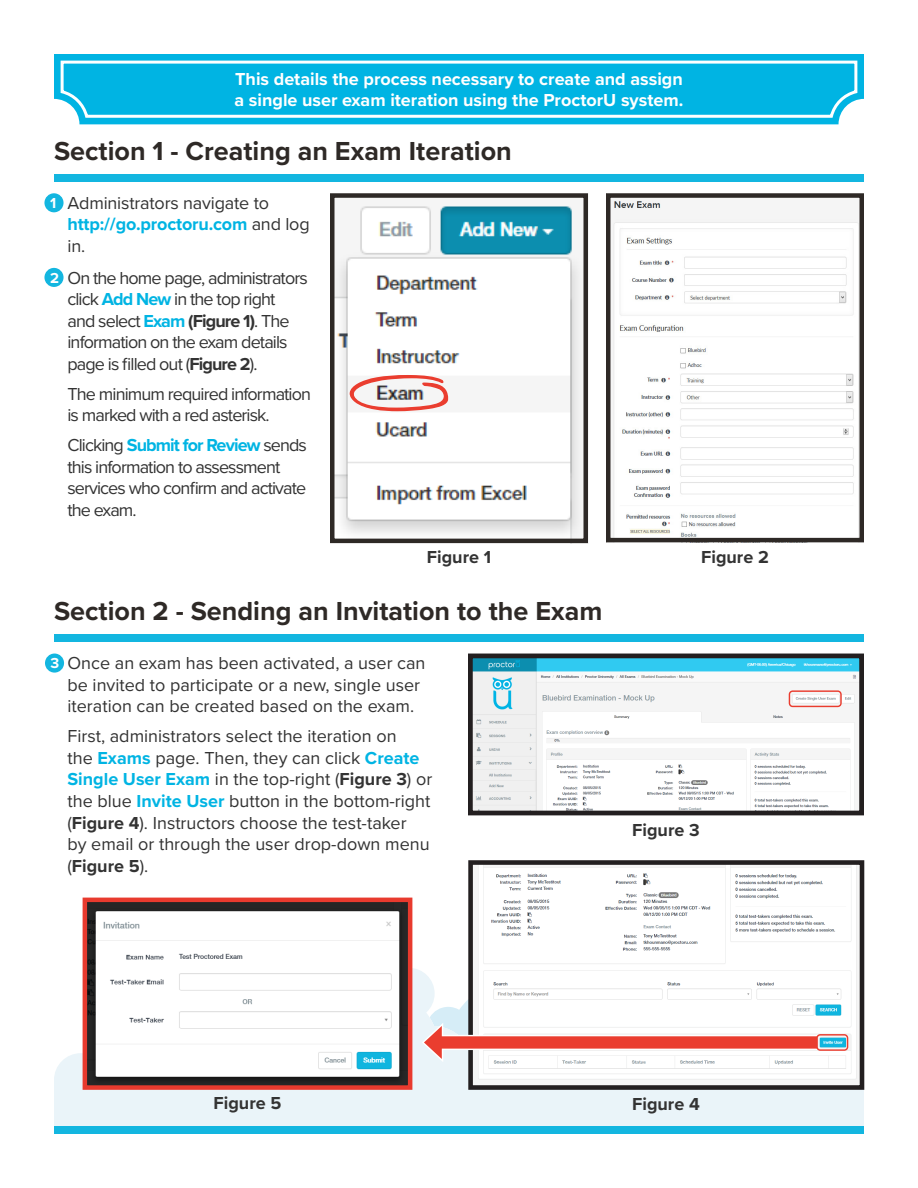
<style>
.page{position:relative;width:918px;height:1188px;background:#fff}
.page>*{position:absolute;margin:0;border:0;box-sizing:border-box;transform-origin:0 0}
.t1{font:700 27px "Proxima Nova";color:#2e2926}
.Space_after_paragrap{font:18px/21.6px "Proxima Nova";color:#333}
.Space_after_paragrap-2{font:18px/21.6px "Proxima Nova";letter-spacing:-.05em;color:#333}
.t2{font:700 18px "Proxima Nova";color:#fff}
.t3{font:700 18px "Proxima Nova";color:#333}
.t4{font:700 15px "Proxima Nova";color:#fff}
.s1{font-weight:700;color:#00b4e3}
.s2{font-weight:700}
</style>
<div class="page">
<img style="left:613px;top:200px;width:246px;height:337px">
<div style="left:606px;top:193px;width:258px;height:349px;border:4px solid #2e2926"></div>
<div style="left:54px;top:54px;width:810px;height:70px;background:#00b4e3"></div>
<svg style="left:59px;top:59px;width:800px;height:61px;background:#1dbce6"></svg>
<svg style="left:54px;top:967px;width:810px;height:159px;background:#ecf4f8"></svg>
<div style="left:54px;top:1126px;width:810px;height:8px;background:#13b6e0"></div>
<div style="left:44px;top:193px;width:20px;height:19px;background:#13b6e0;border-radius:50%"></div>
<div style="left:44px;top:268px;width:20px;height:19px;background:#13b6e0;border-radius:50%"></div>
<img style="left:335px;top:206px;width:248px;height:332px">
<div style="left:330px;top:193px;width:258px;height:350px;border:4px solid #2e2926"></div>
<svg style="left:348px;top:374px;width:101px;height:149px"></svg>
<div style="left:45px;top:654px;width:19px;height:19px;background:#13b6e0;border-radius:50%"></div>
<img style="left:88px;top:903px;width:319px;height:182px">
<div style="left:83px;top:898px;width:329px;height:192px;border:4px solid #e83a2e"></div>
<svg style="left:468px;top:653px;width:396px;height:163px"></svg>
<svg style="left:789px;top:690px;width:53px;height:17px"></svg>
<div style="left:54px;top:174px;width:810px;height:7px;background:#13b6e0"></div>
<div style="left:54px;top:634px;width:810px;height:8px;background:#13b6e0"></div>
<svg style="left:466px;top:860px;width:399px;height:232px"></svg>
<svg style="left:422px;top:1023px;width:426px;height:39px"></svg>
<p class="t2" style="left:235px;top:65px;width:449px">This details the process necessary to create and assign</p>
<p class="t2" style="left:235px;top:87px;width:450px">a single user exam iteration using the ProctorU system.</p>
<p class="t1" style="left:54px;top:130px;width:459px">Section 1 - Creating an Exam Iteration</p>
<p class="t4" style="left:50px;top:192px;width:8px">1</p>
<p class="Space_after_paragrap" style="left:68px;top:191px;width:244px">Administrators navigate to <span class="s1">http://go.proctoru.com</span> and log in.</p>
<p class="t4" style="left:50px;top:267px;width:10px">2</p>
<p class="Space_after_paragrap-2" style="left:68px;top:266px;width:242px">On the home page, administrators click <span class="s1">Add New</span> in the top right and select <span class="s1">Exam</span> <span class="s2">(Figure 1)</span>. The information on the exam details page is filled out (<span class="s2">Figure 2</span>).</p>
<p class="Space_after_paragrap-2" style="left:68px;top:382px;width:245px">The minimum required information is marked with a red asterisk.</p>
<p class="Space_after_paragrap-2" style="left:68px;top:433px;width:241px">Clicking <span class="s1">Submit for Review</span> sends this information to assessment services who confirm and activate the exam.</p>
<p class="t3" style="left:427px;top:544px;width:66px">Figure 1</p>
<p class="t3" style="left:701px;top:544px;width:69px">Figure 2</p>
<p class="t1" style="left:54px;top:591px;width:550px">Section 2 - Sending an Invitation to the Exam</p>
<p class="t4" style="left:51px;top:652px;width:10px">3</p>
<p class="Space_after_paragrap" style="left:68px;top:652px;width:360px">Once an exam has been activated, a user can be invited to participate or a new, single user iteration can be created based on the exam.</p>
<p class="Space_after_paragrap" style="left:68px;top:725px;width:366px">First, administrators select the iteration on<br>the <span class="s1">Exams</span> page. Then, they can click <span class="s1">Create Single User Exam</span> in the top-right (<span class="s2">Figure 3</span>) or the blue <span class="s1">Invite User</span> button in the bottom-right (<span class="s2">Figure 4</span>). Instructors choose the test-taker<br>by email or through the user drop-down menu (<span class="s2">Figure 5</span>).</p>
<p class="t3" style="left:632px;top:816px;width:69px">Figure 3</p>
<p class="t3" style="left:214px;top:1089px;width:69px">Figure 5</p>
<p class="t3" style="left:632px;top:1091px;width:69px">Figure 4</p>
</div>
